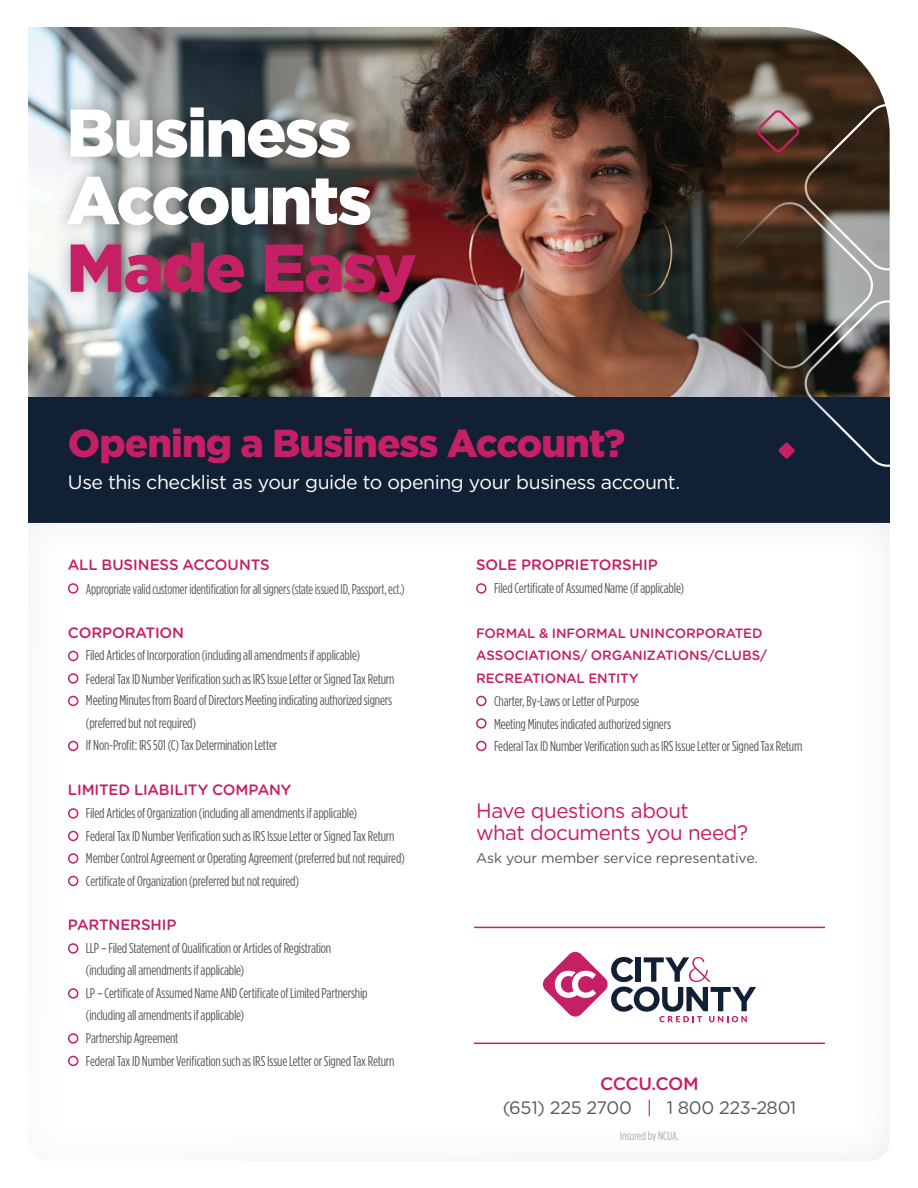
<style>
.page{position:relative;width:918px;height:1188px;background:#fff}
.page>*{position:absolute;margin:0;border:0;box-sizing:border-box;transform-origin:0 0}
.t1{font:900 67.5px/67.5px "Gotham";letter-spacing:-.03em;color:#fff}
.t2{font:900 67.5px "Gotham";letter-spacing:-.03em;color:#c51f65}
.t3{font:900 39px "Gotham";letter-spacing:-.025em;color:#c51f65}
.t4{font:21px/22.5px "Gotham Rounded";letter-spacing:-.02em;color:#c51f65}
.t5{font:19.5px "Gotham Rounded";letter-spacing:-.025em;color:#fff}
.t6{font:18px/24px "Gotham Rounded";letter-spacing:-.015em;color:#57585a;text-align:center}
.t7{font:500 15px "Gotham Rounded";letter-spacing:-.005em;color:#c51f65}
.t8{font:14.25px/22.6px "Gotham Condensed";letter-spacing:-.015em;color:#57585a}
.t9{font:14.25px "Gotham Condensed";letter-spacing:-.015em;color:#57585a;scale:.95 1}
.t10{font:14.25px "Gotham Rounded";letter-spacing:-.01em;color:#57585a}
.t11{font:500 13.5px/22.5px "Gotham Rounded";letter-spacing:-.005em;color:#c51f65}
.t12{font:12px "Gotham Condensed";color:#a8a9ad}
.s1{font-weight:500;color:#c51f65}
.s2{color:#c51f65}
</style>
<div class="page">
<img style="left:28px;top:27px;width:857px;height:370px">
<div style="left:28px;top:397px;width:862px;height:126px;background:#122036"></div>
<div style="left:27px;top:522px;width:864px;height:639px;background:#fff"></div>
<div style="left:68px;top:583px;width:10px;height:11px;border:2px solid #c51f65;border-radius:50%"></div>
<div style="left:68px;top:651px;width:10px;height:10px;border:2px solid #c51f65;border-radius:50%"></div>
<div style="left:68px;top:673px;width:10px;height:11px;border:2px solid #c51f65;border-radius:50%"></div>
<div style="left:68px;top:696px;width:10px;height:10px;border:2px solid #c51f65;border-radius:50%"></div>
<div style="left:68px;top:741px;width:10px;height:10px;border:2px solid #c51f65;border-radius:50%"></div>
<div style="left:68px;top:808px;width:10px;height:11px;border:2px solid #c51f65;border-radius:50%"></div>
<div style="left:68px;top:831px;width:10px;height:10px;border:2px solid #c51f65;border-radius:50%"></div>
<div style="left:68px;top:853px;width:10px;height:11px;border:2px solid #c51f65;border-radius:50%"></div>
<div style="left:68px;top:876px;width:10px;height:10px;border:2px solid #c51f65;border-radius:50%"></div>
<div style="left:68px;top:943px;width:10px;height:11px;border:2px solid #c51f65;border-radius:50%"></div>
<div style="left:68px;top:988px;width:10px;height:11px;border:2px solid #c51f65;border-radius:50%"></div>
<div style="left:68px;top:1033px;width:10px;height:11px;border:2px solid #c51f65;border-radius:50%"></div>
<div style="left:68px;top:1056px;width:10px;height:10px;border:2px solid #c51f65;border-radius:50%"></div>
<div style="left:476px;top:583px;width:11px;height:11px;border:2px solid #c51f65;border-radius:50%"></div>
<div style="left:476px;top:696px;width:11px;height:10px;border:2px solid #c51f65;border-radius:50%"></div>
<div style="left:476px;top:718px;width:11px;height:11px;border:2px solid #c51f65;border-radius:50%"></div>
<div style="left:476px;top:741px;width:11px;height:10px;border:2px solid #c51f65;border-radius:50%"></div>
<svg style="left:543px;top:951px;width:213px;height:71px"></svg>
<hr style="left:474px;top:927px;width:351px;height:1px;background:#c51f65">
<hr style="left:474px;top:1043px;width:351px;height:1px;background:#c51f65">
<svg style="left:705px;top:102px;width:185px;height:365px"></svg>
<svg style="left:778px;top:442px;width:17px;height:17px"></svg>
<svg style="left:755px;top:108px;width:47px;height:47px"></svg>
<div style="left:52px;top:92px;width:380px;height:227px;background:#231f20;opacity:.35"></div>
<h1 class="t1" style="left:66px;top:98px;width:307px">Business<br>Accounts</h1>
<h1 class="t2" style="left:66px;top:221px;width:352px">Made Easy</h1>
<h2 class="t3" style="left:68px;top:416px;width:559px">Opening a Business Account?</h2>
<h3 class="t5" style="left:68px;top:468px;width:614px">Use this checklist as your guide to opening your business account.</h3>
<p class="t7" style="left:68px;top:554px;width:203px">ALL BUSINESS ACCOUNTS</p>
<p class="t9" style="left:86px;top:581px;width:337px">Appropriate valid customer identification for all signers (state issued ID, Passport, ect.)</p>
<p class="t7" style="left:68px;top:622px;width:118px">CORPORATION</p>
<p class="t8" style="left:86px;top:644px;width:310px;line-height:23.2px">Filed Articles of Incorporation (including all amendments if applicable)<br>Federal Tax ID Number Verification such as IRS Issue Letter or Signed Tax Return</p>
<p class="t8" style="left:86px;top:689px;width:308px">Meeting Minutes from Board of Directors Meeting indicating authorized signers (preferred but not required)<br>If Non-Profit: IRS 501 (C) Tax Determination Letter</p>
<p class="t7" style="left:68px;top:779px;width:225px">LIMITED LIABILITY COMPANY</p>
<p class="t8" style="left:86px;top:801px;width:310px;line-height:23.2px">Filed Articles of Organization (including all amendments if applicable)<br>Federal Tax ID Number Verification such as IRS Issue Letter or Signed Tax Return</p>
<p class="t8" style="left:86px;top:846px;width:320px;line-height:23.2px">Member Control Agreement or Operating Agreement (preferred but not required)<br>Certificate of Organization (preferred but not required)</p>
<p class="t7" style="left:68px;top:914px;width:110px">PARTNERSHIP</p>
<p class="t8" style="left:86px;top:936px;width:310px">LLP – Filed Statement of Qualification or Articles of Registration<br>(including all amendments if applicable)<br>LP – Certificate of Assumed Name AND Certificate of Limited Partnership (including all amendments if applicable)<br>Partnership Agreement<br>Federal Tax ID Number Verification such as IRS Issue Letter or Signed Tax Return</p>
<p class="t7" style="left:476px;top:554px;width:183px">SOLE PROPRIETORSHIP</p>
<p class="t8" style="left:494px;top:576px;width:191px">Filed Certificate of Assumed Name (if applicable)</p>
<p class="t11" style="left:476px;top:621px;width:292px">FORMAL &amp; INFORMAL UNINCORPORATED<br>ASSOCIATIONS/ ORGANIZATIONS/CLUBS/<br>RECREATIONAL ENTITY</p>
<p class="t8" style="left:494px;top:690px;width:310px">Charter, By-Laws or Letter of Purpose<br>Meeting Minutes indicated authorized signers<br>Federal Tax ID Number Verification such as IRS Issue Letter or Signed Tax Return</p>
<h3 class="t4" style="left:476px;top:798px;width:274px">Have questions about<br>what documents you need?</h3>
<p class="t10" style="left:476px;top:848px;width:284px">Ask your member service representative.</p>
<p class="t6" style="left:503px;top:1071px;width:295px"><span class="s1">CCCU.COM<br></span>(651) 225 2700 <span class="s2">|</span> 1 800 223-2801</p>
<p class="t12" style="left:620px;top:1129px;width:61px">Insured by NCUA.</p>
</div>
